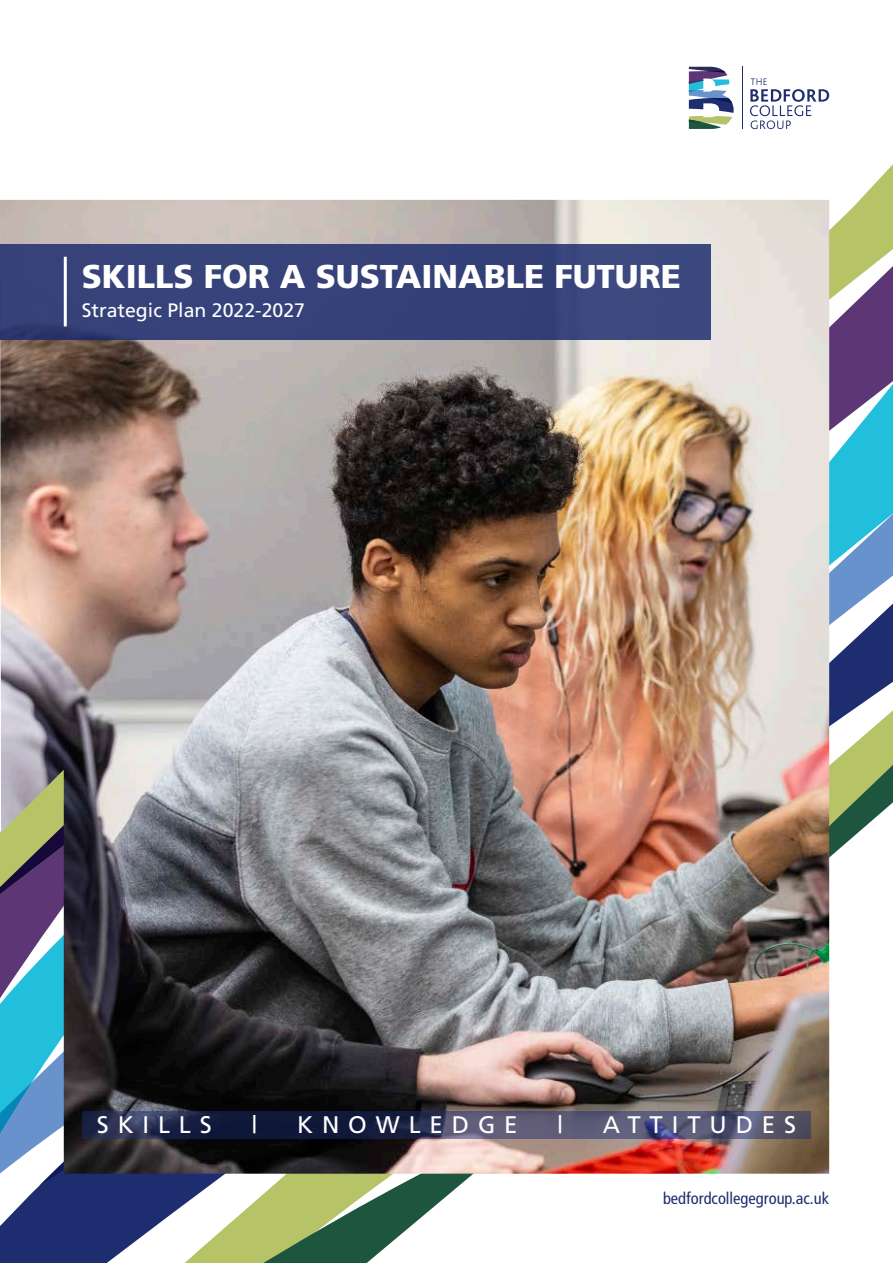
<style>
.page{position:relative;width:893px;height:1263px;background:#fff}
.page>*{position:absolute;margin:0;border:0;box-sizing:border-box;transform-origin:0 0}
.t1{font:900 33px "Frutiger";color:#fff}
.t2{font:24px "Frutiger";letter-spacing:.37em;color:#fff}
.t3{font:19.5px "Frutiger";color:#fff}
.t4{font:condensed 16.5px "Frutiger LT";color:#1d2d6f}
</style>
<div class="page">
<svg style="left:829px;top:164px;width:64px;height:698px"></svg>
<hr style="left:742px;top:67px;width:1px;height:62px;background:#1d2d6f">
<svg style="left:750px;top:78px;width:79px;height:51px"></svg>
<svg style="left:689px;top:67px;width:45px;height:62px"></svg>
<svg style="left:0;top:1174px;width:473px;height:89px"></svg>
<img style="left:0;top:200px;width:829px;height:974px">
<div style="left:0;top:245px;width:710px;height:95px;background:#364279"></div>
<hr style="left:64px;top:257px;width:3px;height:69px;background:#fff">
<svg style="left:82px;top:1111px;width:729px;height:27px;background:#3a3d5d"></svg>
<p class="t1" style="left:82px;top:257px;width:601px">SKILLS FOR A SUSTAINABLE FUTURE</p>
<p class="t3" style="left:82px;top:298px;width:225px">Strategic Plan 2022-2027</p>
<p class="t2" style="left:97px;top:1110px;width:117px">SKILLS</p>
<p class="t2" style="left:252px;top:1110px;width:7px">|</p>
<p class="t2" style="left:297px;top:1110px;width:222px">KNOWLEDGE</p>
<p class="t2" style="left:558px;top:1110px;width:7px">|</p>
<p class="t2" style="left:603px;top:1110px;width:195px">ATTITUDES</p>
<p class="t4" style="left:663px;top:1189px;width:168px">bedfordcollegegroup.ac.uk</p>
</div>
